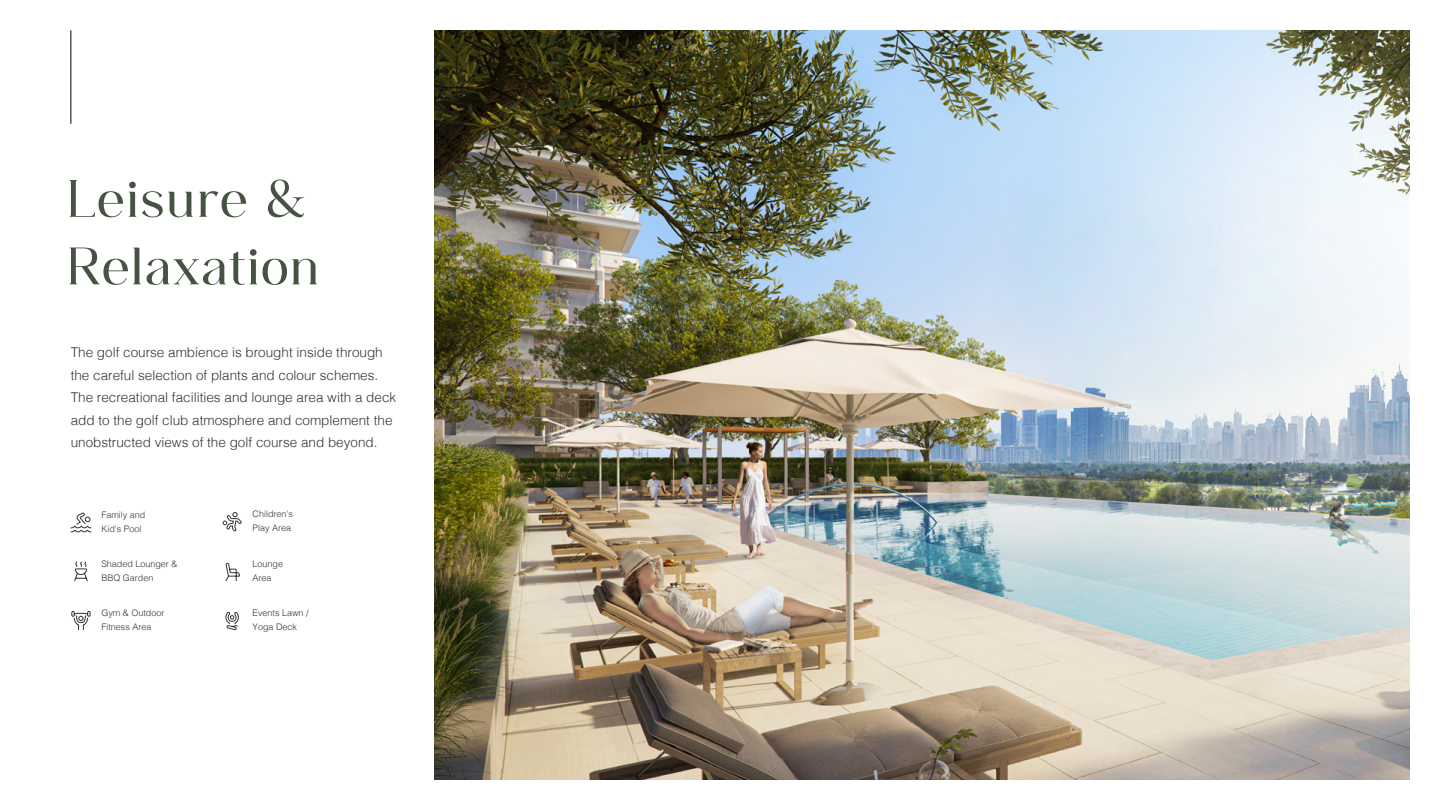
<style>
.page{position:relative;width:1440px;height:810px;background:#fff}
.page>*{position:absolute;margin:0;border:0;box-sizing:border-box;transform-origin:0 0}
.t1{font:52.5px/67.5px "Classy Vogue";letter-spacing:.025em;color:#465342}
.t2{font:300 13.5px/22.5px "Helvetica";color:#333}
.t3{font:300 9px/14.2px "Helvetica";color:#333}
</style>
<div class="page">
<img style="left:435px;top:30px;width:975px;height:750px">
<svg style="left:70px;top:512px;width:22px;height:20px"></svg>
<svg style="left:74px;top:561px;width:14px;height:21px"></svg>
<svg style="left:71px;top:611px;width:20px;height:19px"></svg>
<svg style="left:223px;top:512px;width:19px;height:20px"></svg>
<svg style="left:225px;top:563px;width:15px;height:19px"></svg>
<svg style="left:225px;top:612px;width:14px;height:18px"></svg>
<hr style="left:71px;top:30px;width:1px;height:94px;background:#000">
<h1 class="t1" style="left:67px;top:170px;width:254px">Leisure &amp;<br>Relaxation</h1>
<p class="t2" style="left:71px;top:340px;width:327px">The golf course ambience is brought inside through the careful selection of plants and colour schemes.<br>The recreational facilities and lounge area with a deck add to the golf club atmosphere and complement the unobstructed views of the golf course and beyond.</p>
<p class="t3" style="left:101px;top:507px;width:46px">Family and<br>Kid s' Pool</p>
<p class="t3" style="left:101px;top:556px;width:78px">Shaded Lounger &amp;<br>BBQ Garden</p>
<p class="t3" style="left:101px;top:605px;width:65px">Gym &amp; Outdoor<br>Fitness Area</p>
<p class="t3" style="left:253px;top:506px;width:42px">Children s'<br>Play Area</p>
<p class="t3" style="left:253px;top:556px;width:32px">Lounge<br>Area</p>
<p class="t3" style="left:253px;top:605px;width:58px">Events Lawn /<br>Yoga Deck</p>
</div>
